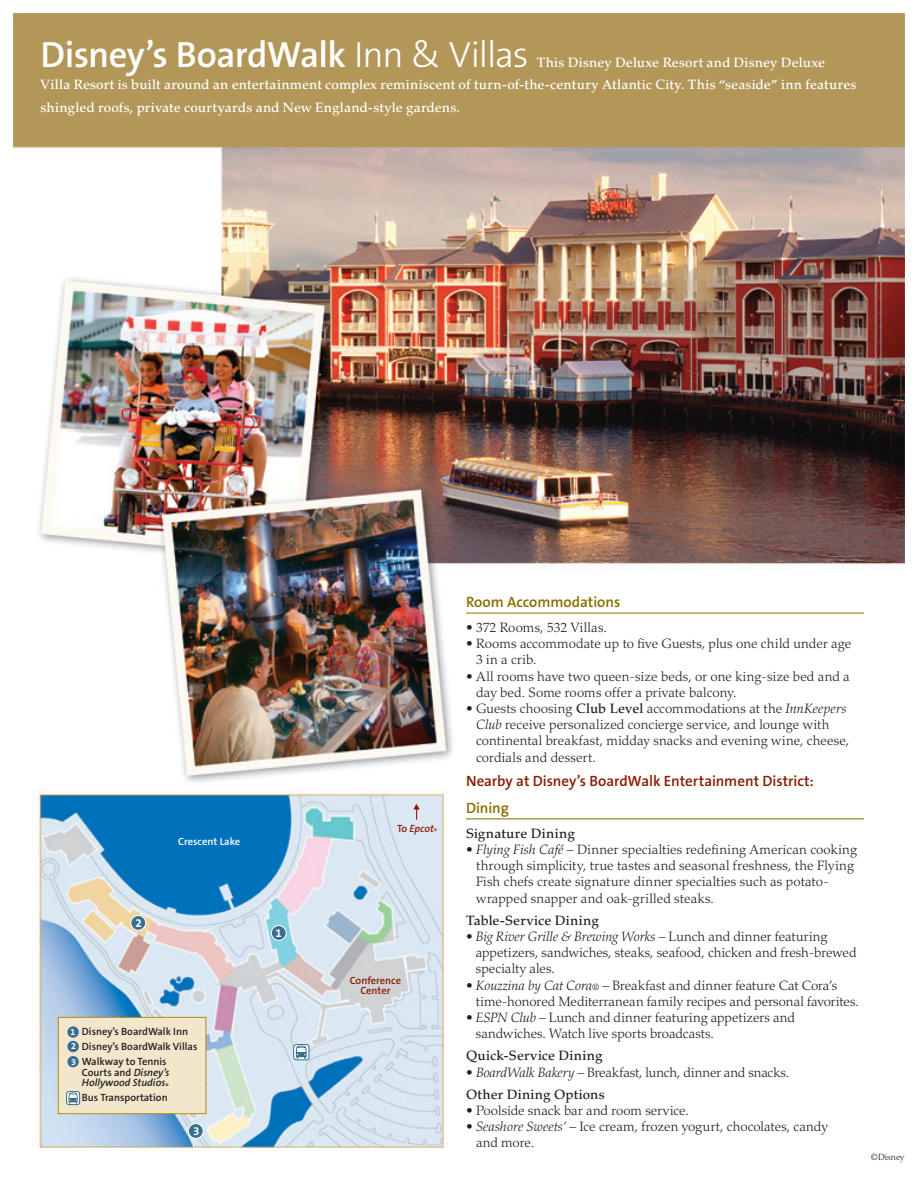
<style>
.page{position:relative;width:918px;height:1188px;background:#fff}
.page>*{position:absolute;margin:0;border:0;box-sizing:border-box;transform-origin:0 0}
.t1{font:600 36.75px "The Sans CE B6";letter-spacing:-.02em;color:#fff}
.t2{font:600 15px "The Sans CE B6";letter-spacing:-.005em;color:#891c02}
.t3{font:600 15px "The Sans CE B6";letter-spacing:-.005em;color:#886c00}
.t4{font:300 13.5px/16.2px "Palatino";letter-spacing:.005em;color:#231f20}
.t5{font:500 13.5px/22.5px "Palatino";letter-spacing:.01em;color:#fff}
.t6{font:500 13.5px "Palatino";letter-spacing:.02em;color:#231f20}
.t7{font:700 11.7px "The Sans CE B7";color:#fff}
.t8{font:600 10.5px/10.5px "The Sans CE B6";color:#231f20}
.t9{font:600 10.5px/10.5px "The Sans CE B6";color:#891c02;text-align:center}
.t10{font:600 10.5px "The Sans CE B6";color:#fff}
.t11{font:italic 600 10.5px "The Sans CE B6";letter-spacing:-.005em;color:#891c02}
.t12{font:300 9px "Palatino";color:#231f20}
.t13{font:700 9px "The Sans CE B7";color:#fff}
.s1{font-family:"The Sans CE B3";font-weight:300}
.s2{font-style:italic}
.s3{font-style:normal}
.s4{font-weight:500}
.s5{font-size:9px}
</style>
<div class="page">
<img style="left:14px;top:14px;width:890px;height:1135px">
<hr style="left:466px;top:613px;width:398px;height:1px;background:#886c00">
<hr style="left:466px;top:819px;width:398px;height:1px;background:#886c00">
<svg style="left:413px;top:804px;width:7px;height:16px"></svg>
<div style="left:58px;top:1017px;width:148px;height:97px;background:#f2e6cb;border:1px solid #bb8c07"></div>
<div style="left:67px;top:1026px;width:12px;height:12px;background:#386e8f;border-radius:50%"></div>
<div style="left:67px;top:1041px;width:12px;height:11px;background:#386e8f;border-radius:50%"></div>
<div style="left:67px;top:1056px;width:12px;height:11px;background:#386e8f;border-radius:50%"></div>
<div style="left:66px;top:1091px;width:14px;height:14px;border:1px solid #386e8f;border-radius:2px"></div>
<svg style="left:69px;top:1092px;width:9px;height:12px"></svg>
<svg style="left:294px;top:1045px;width:15px;height:15px"></svg>
<div style="left:293px;top:1044px;width:16px;height:16px;border:1px solid #386e8f;border-radius:3px"></div>
<svg style="left:296px;top:1046px;width:11px;height:13px"></svg>
<div style="left:271px;top:926px;width:15px;height:14px;background:#386e8f;border-radius:50%"></div>
<div style="left:271px;top:925px;width:16px;height:16px;border:1px solid #fff;border-radius:50%"></div>
<div style="left:131px;top:915px;width:15px;height:15px;background:#386e8f;border-radius:50%"></div>
<div style="left:131px;top:915px;width:15px;height:16px;border:1px solid #fff;border-radius:50%"></div>
<div style="left:188px;top:1124px;width:15px;height:14px;background:#386e8f;border-radius:50%"></div>
<div style="left:188px;top:1123px;width:16px;height:16px;border:1px solid #fff;border-radius:50%"></div>
<p class="t1" style="left:40px;top:34px;width:490px">Disney’s BoardWalk <span class="s1">Inn &amp; Villas</span></p>
<p class="t5" style="left:40px;top:51px;width:818px;text-indent:496px">This Disney Deluxe Resort and Disney Deluxe<br>Villa Resort is built around an entertainment complex reminiscent of turn-of-the-century Atlantic City. This “seaside” inn features shingled roofs, private courtyards and New England-style gardens.</p>
<p class="t7" style="left:136px;top:916px;width:8px">2</p>
<p class="t10" style="left:178px;top:835px;width:64px">Crescent Lake</p>
<p class="t8" style="left:82px;top:1027px;width:108px">Disney’s BoardWalk Inn</p>
<p class="t8" style="left:82px;top:1042px;width:117px">Disney’s BoardWalk Villas</p>
<p class="t8" style="left:82px;top:1057px;width:89px">Walkway to Tennis<br>Courts and <span class="s2">Disney’s<br>Hollywood Studios</span><sub>®</sub></p>
<p class="t8" style="left:82px;top:1093px;width:87px">Bus Transportation</p>
<p class="t13" style="left:71px;top:1027px;width:6px">1</p>
<p class="t13" style="left:71px;top:1041px;width:6px">2</p>
<p class="t13" style="left:71px;top:1057px;width:6px">3</p>
<p class="t7" style="left:193px;top:1124px;width:8px">3</p>
<p class="t7" style="left:276px;top:926px;width:8px">1</p>
<p class="t11" style="left:397px;top:822px;width:42px"><span class="s3">To</span> Epcot<sub>®</sub></p>
<p class="t9" style="left:350px;top:976px;width:53px">Conference<br>Center</p>
<p class="t3" style="left:466px;top:593px;width:156px">Room Accommodations</p>
<p class="t4" style="left:466px;top:619px;width:142px">• 372 Rooms, 532 Villas.</p>
<p class="t4" style="left:476px;top:636px;width:377px;text-indent:-10px">• Rooms accommodate up to five Guests, plus one child under age<br>3 in a crib.</p>
<p class="t4" style="left:476px;top:668px;width:375px;text-indent:-10px">• All rooms have two queen-size beds, or one king-size bed and a day bed. Some rooms offer a private balcony.</p>
<p class="t4" style="left:476px;top:700px;width:374px;text-indent:-10px">• Guests choosing <span class="s4">Club Level</span> accommodations at the <span class="s2">InnKeepers Club</span> receive personalized concierge service, and lounge with continental breakfast, midday snacks and evening wine, cheese, cordials and dessert.</p>
<p class="t2" style="left:466px;top:772px;width:349px">Nearby at Disney’s BoardWalk Entertainment District:</p>
<p class="t3" style="left:466px;top:799px;width:44px">Dining</p>
<p class="t6" style="left:466px;top:825px;width:110px">Signature Dining</p>
<p class="t4" style="left:476px;top:841px;width:382px;text-indent:-10px">• <span class="s2">Flying Fish Café</span> – Dinner specialties redefining American cooking through simplicity, true tastes and seasonal freshness, the Flying Fish chefs create signature dinner specialties such as potato&shy;wrapped snapper and oak-grilled steaks.</p>
<p class="t6" style="left:466px;top:912px;width:134px">Table-Service Dining</p>
<p class="t4" style="left:476px;top:928px;width:382px;text-indent:-10px">• <span class="s2">Big River Grille &amp; Brewing Works</span> – Lunch and dinner featuring appetizers, sandwiches, steaks, seafood, chicken and fresh-brewed specialty ales.</p>
<p class="t4" style="left:476px;top:977px;width:384px;text-indent:-10px">• <span class="s2">Kouzzina by Cat Cora</span><span class="s5">®</span> – Breakfast and dinner feature Cat Cora’s time-honored Mediterranean family recipes and personal favorites.</p>
<p class="t4" style="left:476px;top:1009px;width:321px;text-indent:-10px">• <span class="s2">ESPN Club</span> – Lunch and dinner featuring appetizers and sandwiches. Watch live sports broadcasts.</p>
<p class="t6" style="left:466px;top:1048px;width:138px">Quick-Service Dining</p>
<p class="t4" style="left:466px;top:1064px;width:325px">• <span class="s2">BoardWalk Bakery</span> – Breakfast, lunch, dinner and snacks.</p>
<p class="t6" style="left:466px;top:1086px;width:140px">Other Dining Options</p>
<p class="t4" style="left:466px;top:1102px;width:224px">• Poolside snack bar and room service.</p>
<p class="t4" style="left:476px;top:1119px;width:353px;text-indent:-10px">• <span class="s2">Seashore Sweets’</span> – Ice cream, frozen yogurt, chocolates, candy and more.</p>
<p class="t12" style="left:871px;top:1152px;width:35px">©Disney</p>
</div>
